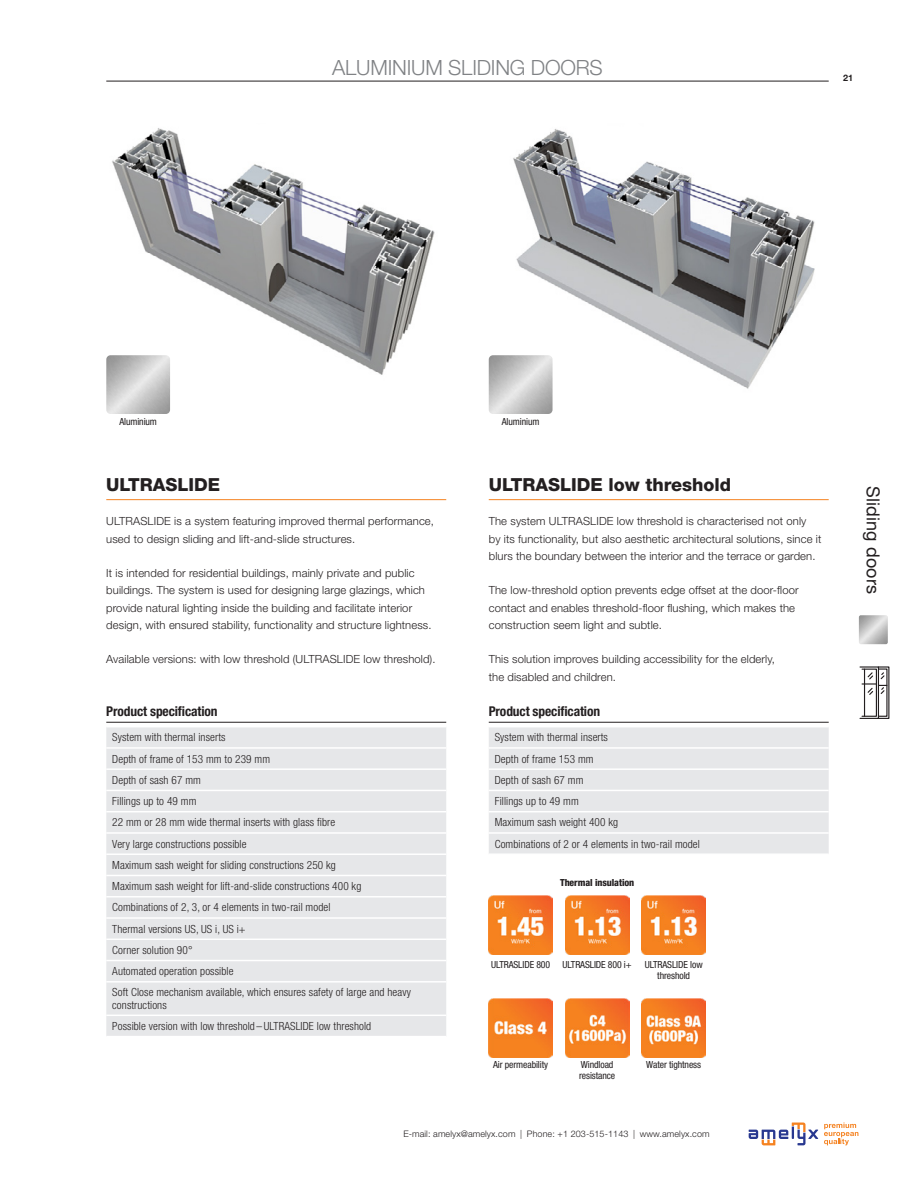
<style>
.page{position:relative;width:918px;height:1188px;background:#fff}
.page>*{position:absolute;margin:0;border:0;box-sizing:border-box;transform-origin:0 0}
.nadpis_rule{font:300 21px "Helvetica Neue LT Pro";letter-spacing:-.01em;color:#808285}
.Product_name{font:800 18px "Helvetica Neue LT Pro";color:#231f20}
.side{font:18px "Helvetica Neue LT Pro";letter-spacing:.01em;color:#231f20}
.Product_spec{font:700 condensed 13.5px "Helvetica Neue LT Pro";letter-spacing:-.01em;color:#231f20}
.txt{font:300 11.25px/17.2px "Helvetica Neue LT Pro";letter-spacing:.01em;color:#231f20}
.t1{font:300 condensed 11.25px/13.5px "Helvetica Neue LT Pro";letter-spacing:.01em;color:#231f20}
.technical_orange{font:condensed 9.75px/10.5px "Helvetica Neue LT Pro";letter-spacing:-.01em;color:#231f20}
.technical_orange_head{font:800 condensed 9.75px "Helvetica Neue LT Pro";letter-spacing:-.01em;color:#231f20}
.t2{font:300 9px "Helvetica Neue LT Pro";letter-spacing:.01em;color:#231f20}
.t3{font:700 9px "Helvetica Neue LT Pro";color:#231f20}
</style>
<div class="page">
<hr style="left:106px;top:81px;width:723px;height:1px;background:#231f20">
<img style="left:112px;top:128px;width:323px;height:247px">
<img style="left:513px;top:129px;width:302px;height:260px">
<hr style="left:106px;top:722px;width:340px;height:1px;background:#231f20">
<div style="left:106px;top:727px;width:340px;height:309px;background:#e6e7e9"></div>
<hr style="left:106px;top:747px;width:340px;height:2px;background:#fff">
<hr style="left:106px;top:768px;width:340px;height:2px;background:#fff">
<hr style="left:106px;top:790px;width:340px;height:1px;background:#fff">
<hr style="left:106px;top:811px;width:340px;height:1px;background:#fff">
<hr style="left:106px;top:832px;width:340px;height:2px;background:#fff">
<hr style="left:106px;top:853px;width:340px;height:2px;background:#fff">
<hr style="left:106px;top:875px;width:340px;height:1px;background:#fff">
<hr style="left:106px;top:896px;width:340px;height:2px;background:#fff">
<hr style="left:106px;top:917px;width:340px;height:2px;background:#fff">
<hr style="left:106px;top:939px;width:340px;height:1px;background:#fff">
<hr style="left:106px;top:960px;width:340px;height:1px;background:#fff">
<hr style="left:106px;top:981px;width:340px;height:2px;background:#fff">
<hr style="left:106px;top:1015px;width:340px;height:1px;background:#fff">
<hr style="left:489px;top:722px;width:340px;height:1px;background:#231f20">
<div style="left:489px;top:727px;width:340px;height:126px;background:#e6e7e9"></div>
<hr style="left:489px;top:747px;width:340px;height:2px;background:#fff">
<hr style="left:489px;top:768px;width:340px;height:2px;background:#fff">
<hr style="left:489px;top:790px;width:340px;height:1px;background:#fff">
<hr style="left:489px;top:811px;width:340px;height:1px;background:#fff">
<hr style="left:489px;top:832px;width:340px;height:2px;background:#fff">
<img style="left:489px;top:998px;width:64px;height:59px">
<img style="left:106px;top:355px;width:64px;height:59px">
<img style="left:489px;top:355px;width:64px;height:59px">
<img style="left:565px;top:998px;width:64px;height:59px">
<img style="left:642px;top:998px;width:64px;height:59px">
<img style="left:565px;top:896px;width:64px;height:58px">
<img style="left:642px;top:896px;width:64px;height:58px">
<img style="left:489px;top:896px;width:64px;height:58px">
<hr style="left:106px;top:499px;width:340px;height:1px;background:#f58220">
<hr style="left:489px;top:499px;width:340px;height:1px;background:#f58220">
<div style="left:861px;top:669px;width:16px;height:48px;border:1px solid #231f20"></div>
<hr style="left:864px;top:669px;width:1px;height:47px;background:#231f20">
<div style="left:878px;top:666px;width:11px;height:53px;border:1px solid #231f20"></div>
<div style="left:878px;top:668px;width:10px;height:49px;border:1px solid #231f20"></div>
<svg style="left:862px;top:671px;width:25px;height:25px"></svg>
<img style="left:859px;top:615px;width:29px;height:29px">
<svg style="left:749px;top:1123px;width:69px;height:22px"></svg>
<svg style="left:824px;top:1123px;width:34px;height:22px"></svg>
<p class="nadpis_rule" style="left:332px;top:54px;width:272px">ALUMINIUM SLIDING DOORS</p>
<p class="t3" style="left:843px;top:73px;width:11px">21</p>
<p class="technical_orange" style="left:119px;top:416px;width:39px">Aluminium</p>
<p class="technical_orange" style="left:502px;top:416px;width:39px">Aluminium</p>
<p class="Product_name" style="left:106px;top:474px;width:116px">ULTRASLIDE</p>
<p class="txt" style="left:106px;top:512px;width:329px">ULTRASLIDE is a system featuring improved thermal performance, used to design sliding and lift-and-slide structures.</p>
<p class="txt" style="left:106px;top:564px;width:327px">It is intended for residential buildings, mainly private and public buildings. The system is used for designing large glazings, which provide natural lighting inside the building and facilitate interior design, with ensured stability, functionality and structure lightness.</p>
<p class="txt" style="left:106px;top:650px;width:331px">Available versions: with low threshold (ULTRASLIDE low threshold).</p>
<p class="Product_spec" style="left:106px;top:703px;width:113px">Product specification</p>
<p class="t1" style="left:112px;top:731px;width:115px">System with thermal inserts</p>
<p class="t1" style="left:112px;top:752px;width:159px">Depth of frame of 153 mm to 239 mm</p>
<p class="t1" style="left:112px;top:773px;width:90px">Depth of sash 67 mm</p>
<p class="t1" style="left:112px;top:794px;width:86px">Fillings up to 49 mm</p>
<p class="t1" style="left:112px;top:816px;width:224px">22 mm or 28 mm wide thermal inserts with glass fibre</p>
<p class="t1" style="left:112px;top:837px;width:136px">Very large constructions possible</p>
<p class="t1" style="left:112px;top:858px;width:225px">Maximum sash weight for sliding constructions 250 kg</p>
<p class="t1" style="left:112px;top:879px;width:251px">Maximum sash weight for lift-and-slide constructions 400 kg</p>
<p class="t1" style="left:112px;top:901px;width:220px">Combinations of 2, 3, or 4 elements in two-rail model</p>
<p class="t1" style="left:112px;top:922px;width:135px">Thermal versions US, US i, US i+</p>
<p class="t1" style="left:112px;top:943px;width:82px">Corner solution 90°</p>
<p class="t1" style="left:112px;top:964px;width:123px">Automated operation possible</p>
<p class="t1" style="left:112px;top:985px;width:300px">Soft Close mechanism available, which ensures safety of large and heavy constructions</p>
<p class="t1" style="left:112px;top:1019px;width:261px">Possible version with low threshold – ULTRASLIDE low threshold</p>
<p class="Product_name" style="left:489px;top:474px;width:244px">ULTRASLIDE low threshold</p>
<p class="txt" style="left:489px;top:512px;width:334px">The system ULTRASLIDE low threshold is characterised not only<br>by its functionality, but also aesthetic architectural solutions, since it blurs the boundary between the interior and the terrace or garden.</p>
<p class="txt" style="left:489px;top:581px;width:311px">The low-threshold option prevents edge offset at the door-floor contact and enables threshold-floor flushing, which makes the construction seem light and subtle.</p>
<p class="txt" style="left:489px;top:650px;width:288px">This solution improves building accessibility for the elderly, the disabled and children.</p>
<p class="Product_spec" style="left:489px;top:703px;width:113px">Product specification</p>
<p class="t1" style="left:495px;top:731px;width:115px">System with thermal inserts</p>
<p class="t1" style="left:495px;top:752px;width:100px">Depth of frame 153 mm</p>
<p class="t1" style="left:495px;top:773px;width:90px">Depth of sash 67 mm</p>
<p class="t1" style="left:495px;top:794px;width:86px">Fillings up to 49 mm</p>
<p class="t1" style="left:495px;top:816px;width:125px">Maximum sash weight 400 kg</p>
<p class="t1" style="left:495px;top:837px;width:207px">Combinations of 2 or 4 elements in two-rail model</p>
<p class="technical_orange_head" style="left:560px;top:876px;width:76px">Thermal insulation</p>
<p class="technical_orange" style="left:491px;top:960px;width:61px">ULTRASLIDE 800</p>
<p class="technical_orange" style="left:563px;top:960px;width:71px">ULTRASLIDE 800 i+</p>
<p class="technical_orange" style="left:645px;top:960px;width:59px;text-align:center">ULTRASLIDE low threshold</p>
<p class="technical_orange" style="left:493px;top:1060px;width:57px">Air permeability</p>
<p class="technical_orange" style="left:579px;top:1060px;width:38px">Windload resistance</p>
<p class="technical_orange" style="left:646px;top:1060px;width:56px">Water tightness</p>
<p class="t2" style="left:403px;top:1128px;width:308px">E-mail: amelyx@amelyx.com | Phone: +1 203-515-1143 | www.amelyx.com</p>
<p class="side" style="left:884px;top:486px;width:110px;rotate:90deg">Sliding doors</p>
</div>
